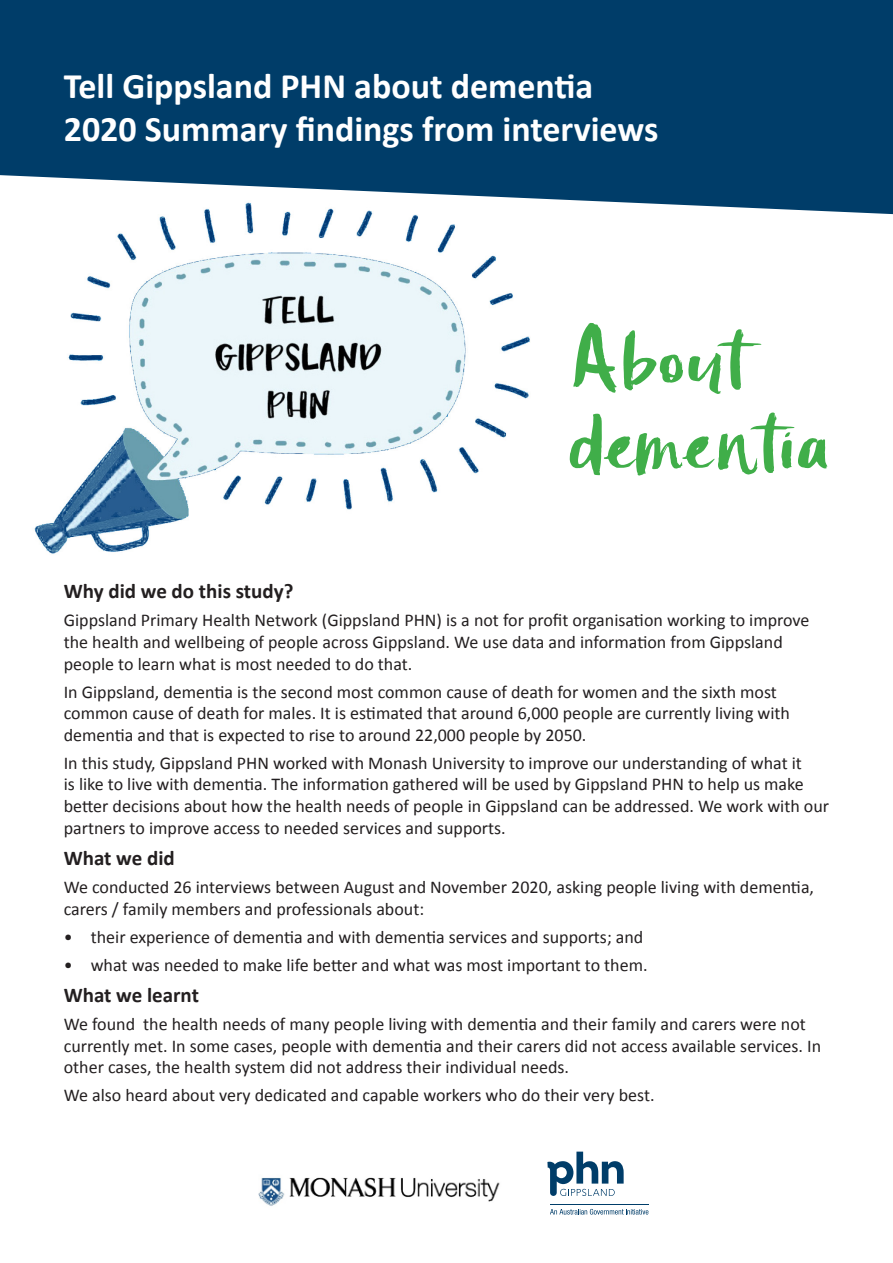
<style>
.page{position:relative;width:893px;height:1263px;background:#fff}
.page>*{position:absolute;margin:0;border:0;box-sizing:border-box;transform-origin:0 0}
.t1{font:69.3px "Angie Makes Hola Bonita";color:#40ae49}
.t2{font:700 36px/43.2px "Calibri";color:#fff}
.t3{font:700 21px "Calibri";color:#231f20}
.t4{font:18px/21.6px "Calibri";color:#231f20}
</style>
<div class="page">
<img style="left:34px;top:214px;width:496px;height:340px">
<svg style="left:0;top:0;width:893px;height:214px;background:#184f77"></svg>
<svg style="left:550px;top:1209px;width:98px;height:5px"></svg>
<svg style="left:547px;top:1151px;width:77px;height:45px"></svg>
<hr style="left:550px;top:1204px;width:98px;height:1px;background:#003d69">
<img style="left:258px;top:1177px;width:242px;height:29px">
<p class="t2" style="left:64px;top:63px;width:596px">Tell Gippsland PHN about dementia<br>2020 Summary findings from interviews</p>
<p class="t1" style="left:570px;top:311px;width:180px">About</p>
<p class="t1" style="left:570px;top:394px;width:262px">dementia</p>
<p class="t3" style="left:64px;top:578px;width:231px">Why did we do this study?</p>
<p class="t4" style="left:64px;top:609px;width:747px">Gippsland Primary Health Network (Gippsland PHN) is a not for profit organisation working to improve the health and wellbeing of people across Gippsland. We use data and information from Gippsland people to learn what is most needed to do that.</p>
<p class="t4" style="left:64px;top:680px;width:728px">In Gippsland, dementia is the second most common cause of death for women and the sixth most common cause of death for males. It is estimated that around 6,000 people are currently living with dementia and that is expected to rise to around 22,000 people by 2050.</p>
<p class="t4" style="left:64px;top:751px;width:767px">In this study, Gippsland PHN worked with Monash University to improve our understanding of what it<br>is like to live with dementia. The information gathered will be used by Gippsland PHN to help us make better decisions about how the health needs of people in Gippsland can be addressed. We work with our partners to improve access to needed services and supports.</p>
<p class="t3" style="left:64px;top:845px;width:113px">What we did</p>
<p class="t4" style="left:64px;top:875px;width:752px">We conducted 26 interviews between August and November 2020, asking people living with dementia, carers / family members and professionals about:</p>
<p class="t4" style="left:64px;top:925px;width:581px">• their experience of dementia and with dementia services and supports; and</p>
<p class="t4" style="left:64px;top:953px;width:585px">• what was needed to make life better and what was most important to them.</p>
<p class="t3" style="left:64px;top:982px;width:137px">What we learnt</p>
<p class="t4" style="left:64px;top:1012px;width:759px">We found the health needs of many people living with dementia and their family and carers were not currently met. In some cases, people with dementia and their carers did not access available services. In other cases, the health system did not address their individual needs.</p>
<p class="t4" style="left:64px;top:1084px;width:592px">We also heard about very dedicated and capable workers who do their very best.</p>
</div>
